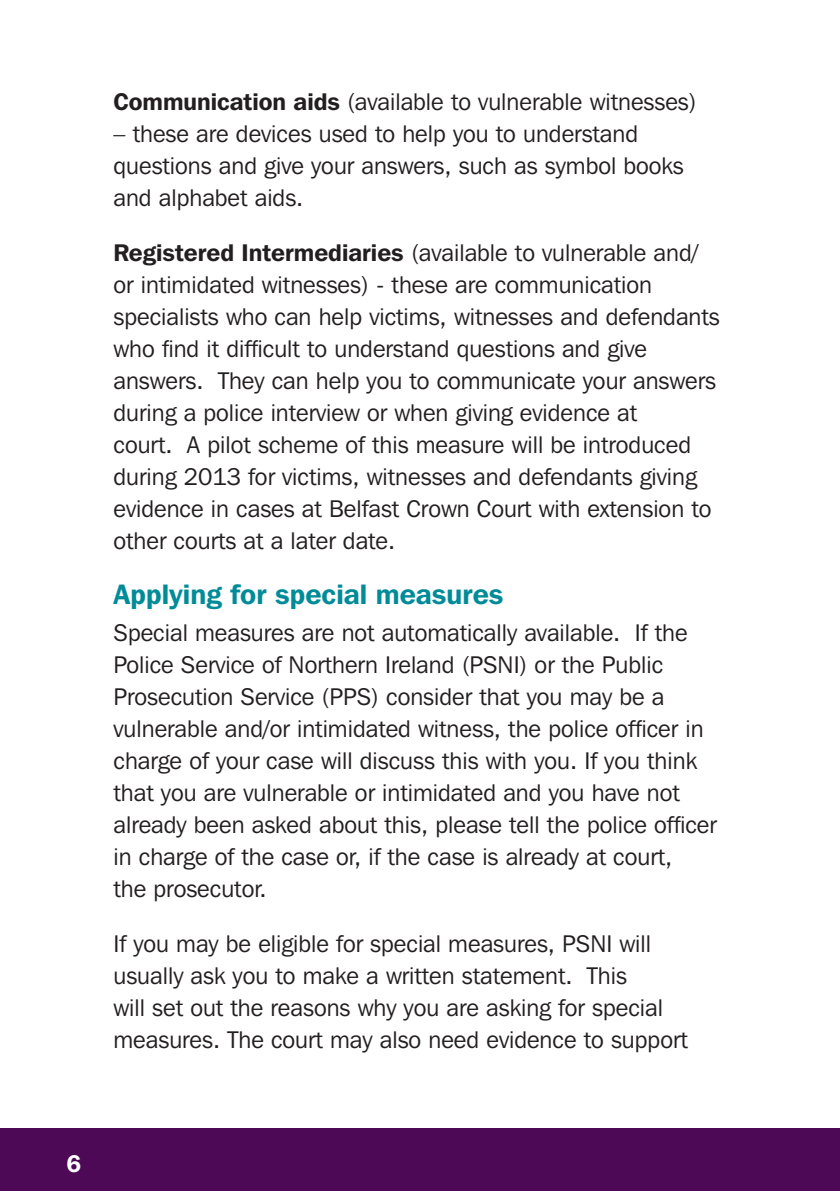
<style>
.page{position:relative;width:840px;height:1191px;background:#fff}
.page>*{position:absolute;margin:0;border:0;box-sizing:border-box;transform-origin:0 0}
.Headings{font:600 28px "Franklin Gothic IT Cby BT";color:#008b98}
.Bodytext{font:24px/32px "Franklin Gothic IT Cby BT";color:#231f20}
.Headings-2{font:600 24px "Franklin Gothic IT Cby BT";color:#fff}
.s1{font-weight:600}
</style>
<div class="page">
<div style="left:0;top:1128px;width:839px;height:63px;background:#4d0955"></div>
<p class="Bodytext" style="left:113px;top:85px;width:584px"><span class="s1">Communication aids</span> (available to vulnerable witnesses)</p>
<p class="Bodytext" style="left:113px;top:117px;width:571px">– these are devices used to help you to understand questions and give your answers, such as symbol books and alphabet aids.</p>
<p class="Bodytext" style="left:113px;top:236px;width:607px"><span class="s1">Registered Intermediaries</span> (available to vulnerable and/ or intimidated witnesses) - these are communication specialists who can help victims, witnesses and defendants who find it difficult to understand questions and give answers. They can help you to communicate your answers during a police interview or when giving evidence at<br>court. A pilot scheme of this measure will be introduced during 2013 for victims, witnesses and defendants giving evidence in cases at Belfast Crown Court with extension to other courts at a later date.</p>
<p class="Headings" style="left:113px;top:576px;width:391px">Applying for special measures</p>
<p class="Bodytext" style="left:113px;top:616px;width:604px">Special measures are not automatically available. If the Police Service of Northern Ireland (PSNI) or the Public Prosecution Service (PPS) consider that you may be a vulnerable and/or intimidated witness, the police officer in charge of your case will discuss this with you. If you think that you are vulnerable or intimidated and you have not already been asked about this, please tell the police officer in charge of the case or, if the case is already at court,</p>
<p class="Bodytext" style="left:113px;top:872px;width:155px">the prosecutor.</p>
<p class="Bodytext" style="left:113px;top:927px;width:575px">If you may be eligible for special measures, PSNI will usually ask you to make a written statement. This<br>will set out the reasons why you are asking for special measures. The court may also need evidence to support</p>
<p class="Headings-2" style="left:66px;top:1148px;width:16px">6</p>
</div>
